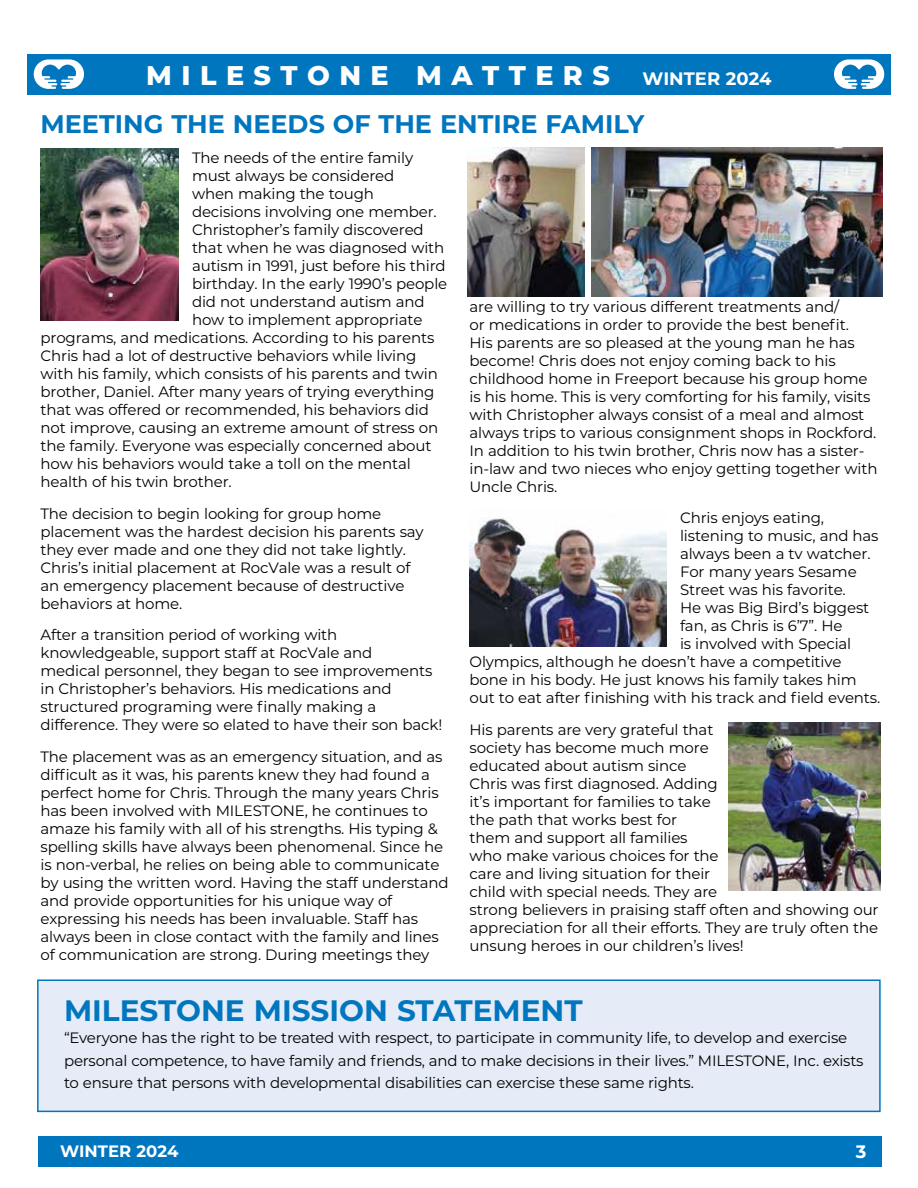
<style>
.page{position:relative;width:918px;height:1188px;background:#fff}
.page>*{position:absolute;margin:0;border:0;box-sizing:border-box;transform-origin:0 0}
.t1{font:700 29.55px "Montserrat";color:#0076bf}
.t2{font:800 27px "Montserrat";letter-spacing:.35em;color:#fff}
.t3{font:700 25.5px "Montserrat";color:#0076bf}
.t4{font:700 18px "Montserrat";color:#fff}
.t5{font:700 16.5px "Montserrat";color:#fff}
.t6{font:15px/18px "Montserrat";letter-spacing:-.01em;color:#000}
.s1{font-weight:700;font-size:18px}
</style>
<div class="page">
<div style="left:27px;top:54px;width:864px;height:40px;background:#0076bf"></div>
<div style="left:38px;top:1137px;width:844px;height:30px;background:#0076bf"></div>
<div style="left:37px;top:979px;width:844px;height:133px;background:#e5ecf7;border:2px solid #0076bf"></div>
<svg style="left:34px;top:59px;width:50px;height:30px"></svg>
<svg style="left:834px;top:59px;width:50px;height:30px"></svg>
<img style="left:467px;top:147px;width:117px;height:149px">
<img style="left:470px;top:518px;width:197px;height:128px">
<img style="left:40px;top:148px;width:139px;height:172px">
<img style="left:729px;top:723px;width:151px;height:167px">
<img style="left:592px;top:147px;width:290px;height:149px">
<h2 class="t2" style="left:146px;top:55px;width:627px">MILESTONE MATTERS <span class="s1">WINTER 2024</span></h2>
<h3 class="t3" style="left:40px;top:105px;width:605px">MEETING THE NEEDS OF THE ENTIRE FAMILY</h3>
<p class="t6" style="left:192px;top:148px;width:223px">The needs of the entire family</p>
<p class="t6" style="left:192px;top:166px;width:204px">must always be considered</p>
<p class="t6" style="left:192px;top:184px;width:184px">when making the tough</p>
<p class="t6" style="left:192px;top:202px;width:246px">decisions involving one member.</p>
<p class="t6" style="left:192px;top:220px;width:233px">Christopher’s family discovered</p>
<p class="t6" style="left:192px;top:238px;width:254px">that when he was diagnosed with</p>
<p class="t6" style="left:192px;top:256px;width:255px">autism in 1991, just before his third</p>
<p class="t6" style="left:192px;top:274px;width:257px">birthday. In the early 1990’s people</p>
<p class="t6" style="left:192px;top:292px;width:234px">did not understand autism and</p>
<p class="t6" style="left:192px;top:310px;width:232px">how to implement appropriate</p>
<p class="t6" style="left:41px;top:328px;width:395px">programs, and medications. According to his parents</p>
<p class="t6" style="left:41px;top:346px;width:377px">Chris had a lot of destructive behaviors while living</p>
<p class="t6" style="left:41px;top:364px;width:399px">with his family, which consists of his parents and twin</p>
<p class="t6" style="left:41px;top:382px;width:395px">brother, Daniel. After many years of trying everything</p>
<p class="t6" style="left:41px;top:400px;width:390px">that was offered or recommended, his behaviors did</p>
<p class="t6" style="left:41px;top:418px;width:399px">not improve, causing an extreme amount of stress on</p>
<p class="t6" style="left:41px;top:436px;width:392px">the family. Everyone was especially concerned about</p>
<p class="t6" style="left:41px;top:454px;width:372px">how his behaviors would take a toll on the mental</p>
<p class="t6" style="left:41px;top:472px;width:193px">health of his twin brother.</p>
<p class="t6" style="left:41px;top:504px;width:385px">The decision to begin looking for group home placement was the hardest decision his parents say they ever made and one they did not take lightly.<br>Chris’s initial placement at RocVale was a result of an emergency placement because of destructive behaviors at home.</p>
<p class="t6" style="left:41px;top:625px;width:403px">After a transition period of working with knowledgeable, support staff at RocVale and<br>medical personnel, they began to see improvements in Christopher’s behaviors. His medications and structured programing were finally making a difference. They were so elated to have their son back!</p>
<p class="t6" style="left:41px;top:747px;width:410px">The placement was as an emergency situation, and as difficult as it was, his parents knew they had found a perfect home for Chris. Through the many years Chris has been involved with MILESTONE, he continues to amaze his family with all of his strengths. His typing &amp; spelling skills have always been phenomenal. Since he is non-verbal, he relies on being able to communicate by using the written word. Having the staff understand and provide opportunities for his unique way of expressing his needs has been invaluable. Staff has always been in close contact with the family and lines of communication are strong. During meetings they</p>
<p class="t6" style="left:470px;top:297px;width:409px">are willing to try various different treatments and/<br>or medications in order to provide the best benefit.<br>His parents are so pleased at the young man he has become! Chris does not enjoy coming back to his childhood home in Freeport because his group home is his home. This is very comforting for his family, visits with Christopher always consist of a meal and almost always trips to various consignment shops in Rockford.<br>In addition to his twin brother, Chris now has a sister&shy;in-law and two nieces who enjoy getting together with Uncle Chris.</p>
<p class="t6" style="left:680px;top:508px;width:145px">Chris enjoys eating,</p>
<p class="t6" style="left:680px;top:526px;width:200px">listening to music, and has</p>
<p class="t6" style="left:680px;top:544px;width:192px">always been a tv watcher.</p>
<p class="t6" style="left:680px;top:562px;width:178px">For many years Sesame</p>
<p class="t6" style="left:680px;top:580px;width:167px">Street was his favorite.</p>
<p class="t6" style="left:680px;top:598px;width:191px">He was Big Bird’s biggest</p>
<p class="t6" style="left:680px;top:616px;width:164px">fan, as Chris is 6’7”. He</p>
<p class="t6" style="left:680px;top:634px;width:173px">is involved with Special</p>
<p class="t6" style="left:470px;top:652px;width:373px">Olympics, although he doesn’t have a competitive</p>
<p class="t6" style="left:470px;top:670px;width:389px">bone in his body. He just knows his family takes him</p>
<p class="t6" style="left:470px;top:688px;width:412px">out to eat after finishing with his track and field events.</p>
<p class="t6" style="left:470px;top:720px;width:411px">His parents are very grateful that<br>society has become much more<br>educated about autism since<br>Chris was first diagnosed. Adding<br>it’s important for families to take<br>the path that works best for<br>them and support all families<br>who make various choices for the<br>care and living situation for their<br>child with special needs. They are<br>strong believers in praising staff often and showing our appreciation for all their efforts. They are truly often the unsung heroes in our children’s lives!</p>
<h1 class="t1" style="left:64px;top:989px;width:520px">MILESTONE MISSION STATEMENT</h1>
<p class="t6" style="left:64px;top:1026px;width:801px;line-height:22.5px">“Everyone has the right to be treated with respect, to participate in community life, to develop and exercise personal competence, to have family and friends, and to make decisions in their lives.” MILESTONE, Inc. exists to ensure that persons with developmental disabilities can exercise these same rights.</p>
<p class="t5" style="left:60px;top:1139px;width:120px">WINTER 2024</p>
<p class="t4" style="left:856px;top:1138px;width:12px">3</p>
</div>
